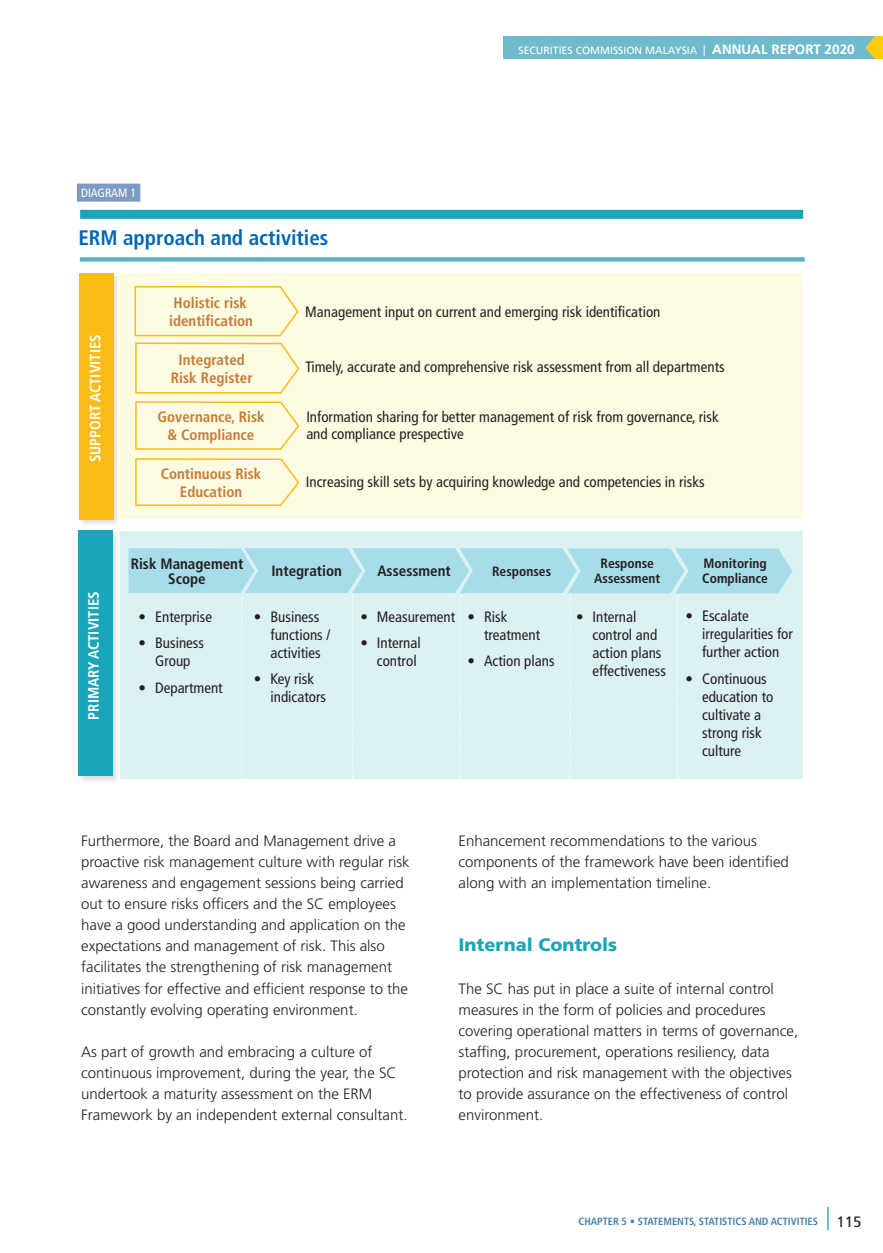
<style>
.page{position:relative;width:883px;height:1253px;background:#fff}
.page>*{position:absolute;margin:0;border:0;box-sizing:border-box;transform-origin:0 0}
.t1{font:700 condensed 21px "Frutiger LT Std";color:#0166b3}
.t2{font:900 18px "Frutiger LT Std";color:#19a6ba}
.t3{font:300 15px/21px "Frutiger LT Std";color:#231f20}
.t4{font:condensed 15px/18px "Frutiger LT Std";color:#231f20}
.t5{font:700 condensed 15px/18px "Frutiger LT Std";color:#c67c39;text-align:center}
.t6{font:700 condensed 15px "Frutiger LT Std";color:#231f20}
.t7{font:700 condensed 15px "Frutiger LT Std";color:#fff}
.t8{font:700 condensed 13.5px "Frutiger LT Std";color:#231f20}
.t9{font:condensed 12px "Frutiger LT Std";color:#fff}
.t10{font:700 condensed 10.5px "Frutiger LT Std";color:#4480ae}
.t11{font:10.5px "Frutiger LT Std";color:#fff}
.s1{font-weight:700;font-size:13.5px}
.s2{font-weight:400;font-stretch:normal;font-size:15px;color:#231f20}
</style>
<div class="page">
<hr style="left:826px;top:1206px;width:2px;height:23px;background:#34acbf">
<div style="left:503px;top:36px;width:373px;height:23px;background:#6fbbcb"></div>
<svg style="left:865px;top:36px;width:17px;height:23px"></svg>
<div style="left:120px;top:531px;width:682px;height:247px;background:#dcf1f4"></div>
<div style="left:120px;top:273px;width:682px;height:245px;background:#fdfbe2"></div>
<div style="left:77px;top:183px;width:63px;height:18px;background:#7d9ac5"></div>
<div style="left:80px;top:210px;width:723px;height:9px;background:#19a6ba"></div>
<div style="left:80px;top:257px;width:724px;height:5px;background:#5ab3c5"></div>
<div style="left:78px;top:271px;width:43px;height:256px;background:#231f20;opacity:.15"></div>
<div style="left:80px;top:273px;width:34px;height:246px;background:#f9bb15"></div>
<div style="left:77px;top:529px;width:43px;height:254px;background:#231f20;opacity:.15"></div>
<div style="left:78px;top:530px;width:34px;height:246px;background:#19a6ba"></div>
<svg style="left:134px;top:285px;width:166px;height:109px"></svg>
<svg style="left:135px;top:401px;width:165px;height:49px"></svg>
<svg style="left:135px;top:458px;width:165px;height:48px"></svg>
<svg style="left:128px;top:548px;width:664px;height:231px"></svg>
<p class="t9" style="left:81px;top:186px;width:56px">DIAGRAM 1</p>
<p class="t1" style="left:78px;top:225px;width:251px">ERM approach and activities</p>
<p class="t11" style="left:518px;top:44px;width:337px">SECURITIES COMMISSION MALAYSIA | <span class="s1">ANNUAL REPORT 2020</span></p>
<p class="t7" style="left:86px;top:462px;width:129px;rotate:-90deg">SUPPORT ACTIVITIES</p>
<p class="t7" style="left:85px;top:719px;width:130px;rotate:-90deg">PRIMARY ACTIVITIES</p>
<p class="t5" style="left:173px;top:293px;width:75px">Holistic risk</p>
<p class="t5" style="left:169px;top:311px;width:85px">identification</p>
<p class="t5" style="left:171px;top:350px;width:83px">Integrated<br>Risk Register</p>
<p class="t5" style="left:157px;top:408px;width:109px">Governance, Risk &amp; Compliance</p>
<p class="t5" style="left:161px;top:464px;width:102px">Continuous Risk</p>
<p class="t5" style="left:180px;top:482px;width:64px">Education</p>
<p class="t4" style="left:305px;top:303px;width:356px">Management input on current and emerging risk identification</p>
<p class="t4" style="left:305px;top:358px;width:420px">Timely, accurate and comprehensive risk assessment from all departments</p>
<p class="t4" style="left:306px;top:409px;width:414px;line-height:16.5px">Information sharing for better management of risk from governance, risk and compliance prespective</p>
<p class="t4" style="left:306px;top:472px;width:400px">Increasing skill sets by acquiring knowledge and competencies in risks</p>
<p class="t6" style="left:131px;top:554px;width:114px">Risk Management</p>
<p class="t6" style="left:168px;top:569px;width:39px">Scope</p>
<p class="t6" style="left:271px;top:562px;width:72px">Integration</p>
<p class="t6" style="left:377px;top:562px;width:75px">Assessment</p>
<p class="t8" style="left:492px;top:563px;width:60px">Responses</p>
<p class="t8" style="left:600px;top:555px;width:55px">Response</p>
<p class="t8" style="left:594px;top:570px;width:67px">Assessment</p>
<p class="t8" style="left:703px;top:555px;width:65px">Monitoring</p>
<p class="t8" style="left:702px;top:570px;width:67px">Compliance</p>
<p class="t4" style="left:139px;top:607px;width:75px">• Enterprise</p>
<p class="t4" style="left:139px;top:634px;width:67px;text-align:center">• Business<br>Group</p>
<p class="t4" style="left:139px;top:678px;width:85px">• Department</p>
<p class="t4" style="left:270px;top:607px;width:61px;text-indent:-16px">• Business functions / activities</p>
<p class="t4" style="left:270px;top:670px;width:57px;text-indent:-16px">• Key risk indicators</p>
<p class="t4" style="left:360px;top:607px;width:96px">• Measurement</p>
<p class="t4" style="left:360px;top:634px;width:62px;text-align:right">• Internal control</p>
<p class="t4" style="left:484px;top:607px;width:58px;text-indent:-16px">• Risk treatment</p>
<p class="t4" style="left:467px;top:652px;width:89px">• Action plans</p>
<p class="t4" style="left:592px;top:607px;width:75px;text-indent:-16px">• Internal control and action plans effectiveness</p>
<p class="t4" style="left:701px;top:607px;width:92px;text-indent:-16px">• Escalate irregularities for further action</p>
<p class="t4" style="left:701px;top:669px;width:73px;text-indent:-16px">• Continuous education to cultivate a strong risk culture</p>
<p class="t3" style="left:81px;top:830px;width:330px">Furthermore, the Board and Management drive a proactive risk management culture with regular risk awareness and engagement sessions being carried out to ensure risks officers and the SC employees have a good understanding and application on the expectations and management of risk. This also facilitates the strengthening of risk management initiatives for effective and efficient response to the constantly evolving operating environment.</p>
<p class="t3" style="left:81px;top:1040px;width:328px">As part of growth and embracing a culture of continuous improvement, during the year, the SC undertook a maturity assessment on the ERM Framework by an independent external consultant.</p>
<p class="t3" style="left:458px;top:830px;width:332px">Enhancement recommendations to the various components of the framework have been identified along with an implementation timeline.</p>
<p class="t2" style="left:458px;top:934px;width:160px">Internal Controls</p>
<p class="t3" style="left:458px;top:977px;width:341px">The SC has put in place a suite of internal control measures in the form of policies and procedures covering operational matters in terms of governance, staffing, procurement, operations resiliency, data protection and risk management with the objectives to provide assurance on the effectiveness of control environment.</p>
<p class="t10" style="left:578px;top:1214px;width:284px">CHAPTER 5 • STATEMENTS, STATISTICS AND ACTIVITIES <span class="s2">115</span></p>
</div>
